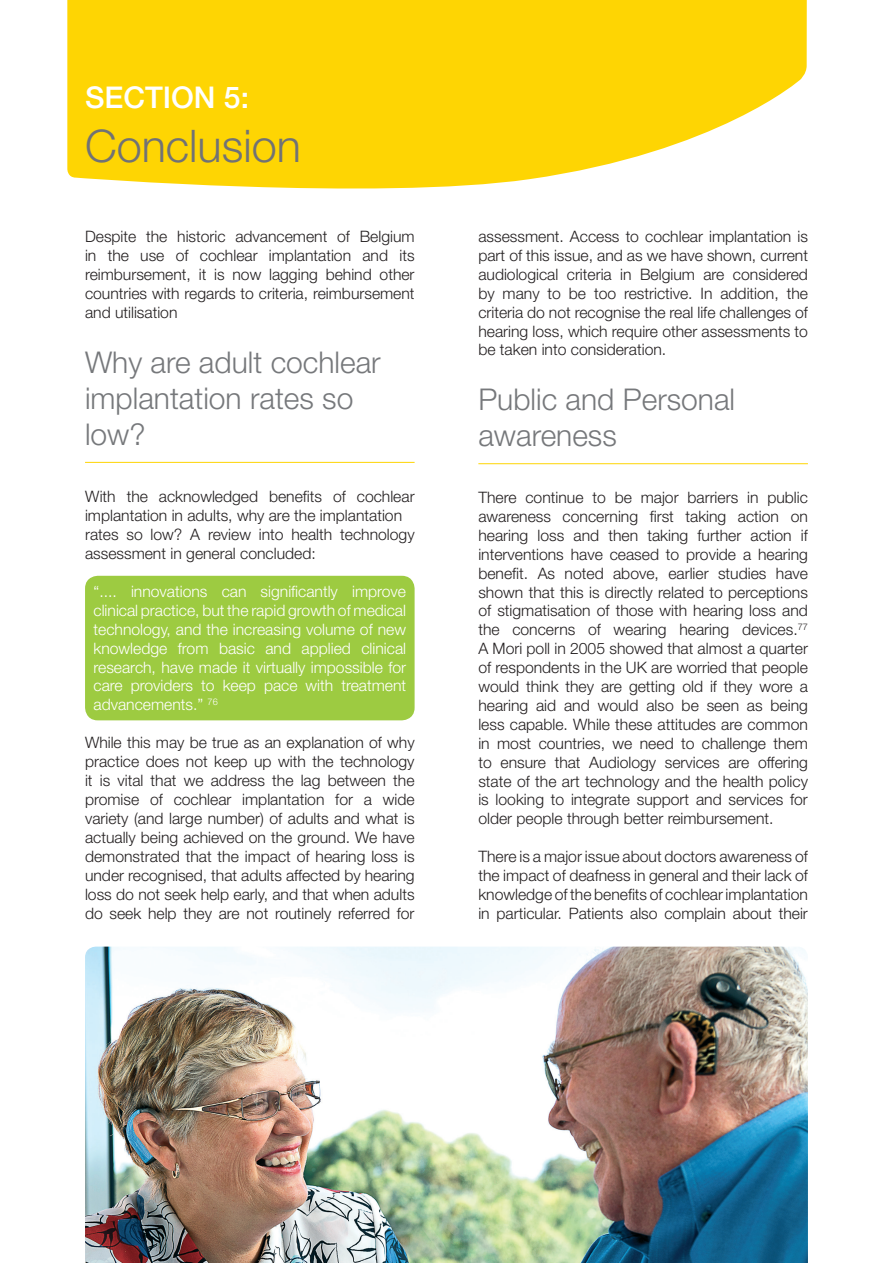
<style>
.page{position:relative;width:893px;height:1263px;background:#fff}
.page>*{position:absolute;margin:0;border:0;box-sizing:border-box;transform-origin:0 0}
.Platte_tekst{font:300 45px "Helvetica Neue";color:#717275}
.Grijze_titel_met_gel{font:300 30px/36px "Helvetica Neue";color:#76787b}
.Platte_tekst-2{font:500 30px "Helvetica Neue";color:#fff}
.Platte_tekst_10_5_pt{font:300 15.75px/18.9px "Helvetica Neue";color:#231f20;text-align:justify}
.Platte_tekst-3{font:300 15.75px/18.9px "Helvetica Neue";color:#fff;text-align:justify}
</style>
<div class="page">
<div style="left:85px;top:576px;width:330px;height:144px;background:#9dcb41;border-radius:13px"></div>
<hr style="left:85px;top:462px;width:330px;height:1px;background:#fed503">
<hr style="left:478px;top:463px;width:330px;height:1px;background:#fed503">
<img style="left:85px;top:946px;width:723px;height:317px">
<svg style="left:67px;top:0;width:740px;height:189px;background:#fed91e"></svg>
<p class="Platte_tekst-2" style="left:85px;top:80px;width:165px">SECTION 5:</p>
<p class="Platte_tekst" style="left:85px;top:119px;width:217px">Conclusion</p>
<p class="Platte_tekst_10_5_pt" style="left:85px;top:227px;width:331px">Despite the historic advancement of Belgium in the use of cochlear implantation and its reimbursement, it is now lagging behind other countries with regards to criteria, reimbursement and utilisation</p>
<p class="Grijze_titel_met_gel" style="left:85px;top:344px;width:297px">Why are adult cochlear implantation rates so low?</p>
<p class="Platte_tekst_10_5_pt" style="left:85px;top:486px;width:331px">With the acknowledged benefits of cochlear implantation in adults, why are the implantation</p>
<p class="Platte_tekst_10_5_pt" style="left:85px;top:524px;width:331px">rates so low? A review into health technology assessment in general concluded:</p>
<p class="Platte_tekst-3" style="left:94px;top:581px;width:314px">“.... innovations can significantly improve clinical practice, but the rapid growth of medical technology, and the increasing volume of new knowledge from basic and applied clinical research, have made it virtually impossible for care providers to keep pace with treatment advancements.” <sup>76</sup></p>
<p class="Platte_tekst_10_5_pt" style="left:85px;top:733px;width:331px">While this may be true as an explanation of why practice does not keep up with the technology it is vital that we address the lag between the promise of cochlear implantation for a wide variety (and large number) of adults and what is actually being achieved on the ground. We have demonstrated that the impact of hearing loss is under recognised, that adults affected by hearing</p>
<p class="Platte_tekst_10_5_pt" style="left:85px;top:885px;width:331px">loss do not seek help early, and that when adults do seek help they are not routinely referred for</p>
<p class="Platte_tekst_10_5_pt" style="left:478px;top:227px;width:331px">assessment. Access to cochlear implantation is part of this issue, and as we have shown, current audiological criteria in Belgium are considered by many to be too restrictive. In addition, the criteria do not recognise the real life challenges of hearing loss, which require other assessments to be taken into consideration.</p>
<p class="Grijze_titel_met_gel" style="left:478px;top:381px;width:258px">Public and Personal awareness</p>
<p class="Platte_tekst_10_5_pt" style="left:478px;top:488px;width:331px">There continue to be major barriers in public awareness concerning first taking action on hearing loss and then taking further action if interventions have ceased to provide a hearing benefit. As noted above, earlier studies have shown that this is directly related to perceptions of stigmatisation of those with hearing loss and the concerns of wearing hearing devices.<sup>77<br></sup>A Mori poll in 2005 showed that almost a quarter of respondents in the UK are worried that people would think they are getting old if they wore a hearing aid and would also be seen as being less capable. While these attitudes are common in most countries, we need to challenge them to ensure that Audiology services are offering state of the art technology and the health policy is looking to integrate support and services for older people through better reimbursement.</p>
<p class="Platte_tekst_10_5_pt" style="left:478px;top:847px;width:331px">There is a major issue about doctors awareness of the impact of deafness in general and their lack of knowledge of the benefits of cochlear implantation in particular. Patients also complain about their</p>
</div>
